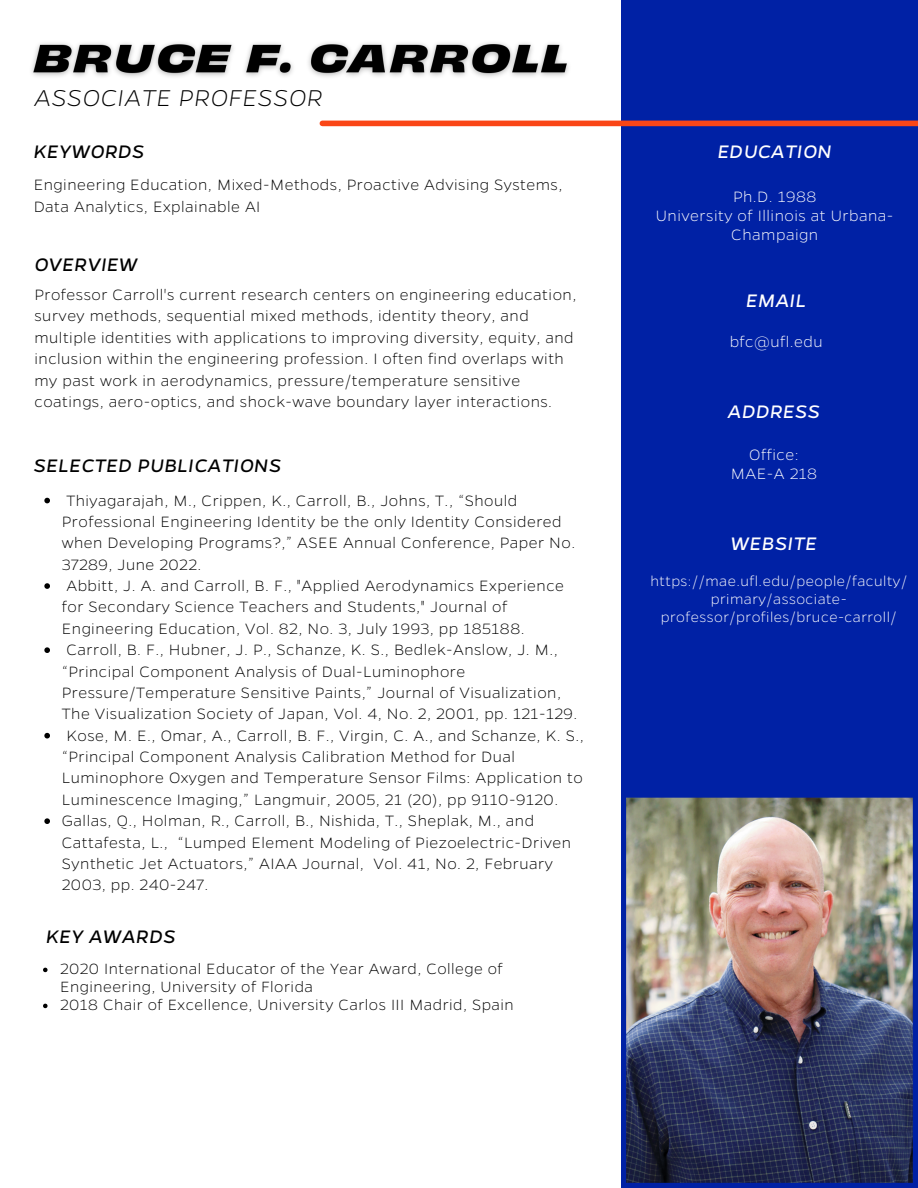
<style>
.page{position:relative;width:918px;height:1188px;background:#fff}
.page>*{position:absolute;margin:0;border:0;box-sizing:border-box;transform-origin:0 0}
.t1{font:italic 200 25.8px "Gentona";letter-spacing:.03em;color:#000}
.t2{font:italic 20.55px "Gentona";letter-spacing:.03em;color:#000}
.t3{font:italic 20.55px "Gentona";letter-spacing:.03em;color:#fff}
.t4{font:200 16.95px/21.3px "Gentona";letter-spacing:.03em;color:#000}
.t5{font:200 16.95px/19.2px "Gentona";letter-spacing:.03em;color:#fff;text-align:center}
.t6{font:200 16.8px/18px "Gentona";letter-spacing:.03em;color:#000}
.t7{font:200 15.75px/17.9px "Gentona";letter-spacing:.03em;color:#fff;text-align:center}
</style>
<div class="page">
<div style="left:621px;top:0;width:297px;height:1188px;background:#0021a5"></div>
<div style="left:322px;top:121px;width:596px;height:5px;background:#fa4616"></div>
<img style="left:626px;top:797px;width:287px;height:386px">
<img style="left:31px;top:42px;width:538px;height:35px">
<svg style="left:44px;top:498px;width:6px;height:5px"></svg>
<svg style="left:44px;top:583px;width:6px;height:6px"></svg>
<svg style="left:44px;top:647px;width:6px;height:6px"></svg>
<svg style="left:44px;top:733px;width:6px;height:5px"></svg>
<svg style="left:44px;top:818px;width:6px;height:6px"></svg>
<svg style="left:43px;top:968px;width:5px;height:4px"></svg>
<svg style="left:43px;top:1004px;width:5px;height:4px"></svg>
<h1 class="t1" style="left:34px;top:81px;width:290px">ASSOCIATE PROFESSOR</h1>
<p class="t2" style="left:34px;top:138px;width:112px">KEYWORDS</p>
<p class="t4" style="left:34px;top:173px;width:530px">Engineering Education, Mixed-Methods, Proactive Advising Systems,<br>Data Analytics, Explainable AI</p>
<p class="t2" style="left:34px;top:251px;width:105px">OVERVIEW</p>
<p class="t4" style="left:34px;top:283px;width:543px">Professor Carroll's current research centers on engineering education, survey methods, sequential mixed methods, identity theory, and multiple identities with applications to improving diversity, equity, and inclusion within the engineering profession. I often find overlaps with my past work in aerodynamics, pressure/temperature sensitive coatings, aero-optics, and shock-wave boundary layer interactions.</p>
<p class="t2" style="left:34px;top:452px;width:249px">SELECTED PUBLICATIONS</p>
<p class="t4" style="left:62px;top:489px;width:524px">Thiyagarajah, M., Crippen, K., Carroll, B., Johns, T., “Should Professional Engineering Identity be the only Identity Considered when Developing Programs?,” ASEE Annual Conference, Paper No.<br>37289, June 2022.<br>Abbitt, J. A. and Carroll, B. F., "Applied Aerodynamics Experience for Secondary Science Teachers and Students," Journal of Engineering Education, Vol. 82, No. 3, July 1993, pp 185188.<br>Carroll, B. F., Hubner, J. P., Schanze, K. S., Bedlek-Anslow, J. M., “Principal Component Analysis of Dual-Luminophore Pressure/Temperature Sensitive Paints,” Journal of Visualization, The Visualization Society of Japan, Vol. 4, No. 2, 2001, pp. 121-129.<br>Kose, M. E., Omar, A., Carroll, B. F., Virgin, C. A., and Schanze, K. S., “Principal Component Analysis Calibration Method for Dual Luminophore Oxygen and Temperature Sensor Films: Application to Luminescence Imaging,” Langmuir, 2005, 21 (20), pp 9110-9120.<br>Gallas, Q., Holman, R., Carroll, B., Nishida, T., Sheplak, M., and Cattafesta, L., “Lumped Element Modeling of Piezoelectric-Driven Synthetic Jet Actuators,” AIAA Journal, Vol. 41, No. 2, February 2003, pp. 240-247.</p>
<p class="t2" style="left:46px;top:923px;width:131px">KEY AWARDS</p>
<p class="t6" style="left:60px;top:959px;width:455px">2020 International Educator of the Year Award, College of<br>Engineering, University of Florida<br>2018 Chair of Excellence, University Carlos III Madrid, Spain</p>
<p class="t3" style="left:718px;top:138px;width:116px">EDUCATION</p>
<p class="t5" style="left:656px;top:186px;width:239px">Ph.D. 1988<br>University of Illinois at Urbana-<br>Champaign</p>
<p class="t3" style="left:746px;top:288px;width:62px">EMAIL</p>
<p class="t5" style="left:730px;top:331px;width:95px">bfc@ufl.edu</p>
<p class="t3" style="left:728px;top:398px;width:94px">ADDRESS</p>
<p class="t5" style="left:731px;top:444px;width:88px">Office:<br>MAE-A 218</p>
<p class="t3" style="left:731px;top:530px;width:87px">WEBSITE</p>
<p class="t7" style="left:651px;top:572px;width:258px">https://mae.ufl.edu/people/faculty/ primary/associate&shy;professor/profiles/bruce-carroll/</p>
</div>
